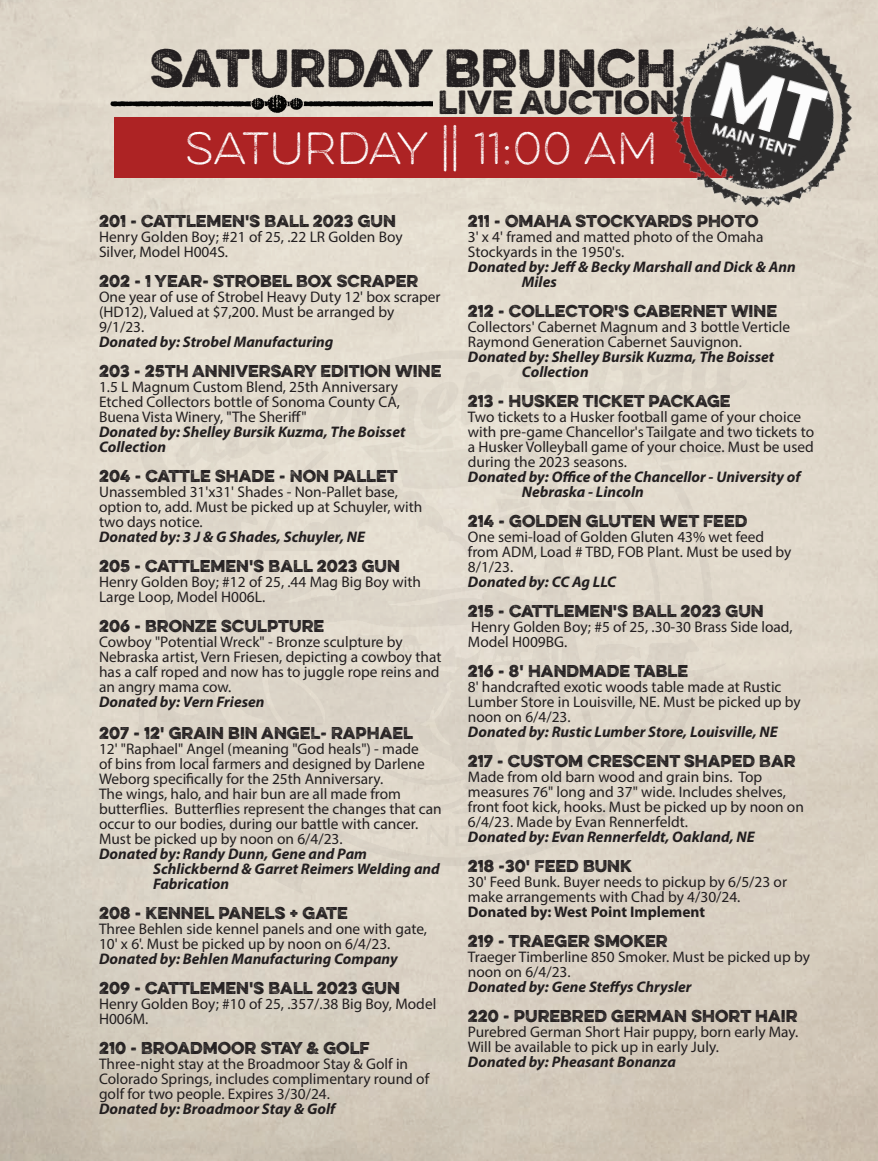
<style>
.page{position:relative;width:878px;height:1161px;background:#fff}
.page>*{position:absolute;margin:0;border:0;box-sizing:border-box;transform-origin:0 0}
.t1{font:48px "Eveleth";color:#231f20}
.t2{font:100 40.5px "Eveleth";color:#fff}
.t3{font:30px "Eveleth";color:#231f20}
.t4{font:15.3px/15px "Myriad Pro";color:#231f20}
.t5{font:italic 700 15.3px/15px "Myriad Pro";color:#231f20}
.t6{font:15.3px "Eveleth";color:#231f20}
.t7{font:700 15.3px "Myriad Pro";color:#231f20}
</style>
<div class="page">
<img style="left:0;top:0;width:878px;height:1161px">
<img style="left:108px;top:317px;width:649px;height:577px">
<div style="left:114px;top:117px;width:646px;height:61px;background:#ad2324"></div>
<img style="left:647px;top:2px;width:231px;height:230px">
<img style="left:103px;top:88px;width:329px;height:40px">
<h1 class="t1" style="left:150px;top:32px;width:527px">SATURDAY BRUNCH</h1>
<h3 class="t3" style="left:438px;top:79px;width:238px">LIVE AUCTION</h3>
<h2 class="t2" style="left:185px;top:120px;width:474px">SATURDAY || 11:00 AM</h2>
<p class="t6" style="left:99px;top:209px;width:298px">201 - CATTLEMEN'S BALL 2023 GUN</p>
<p class="t4" style="left:99px;top:229px;width:305px">Henry Golden Boy; #21 of 25, .22 LR Golden Boy<br>Silver, Model H004S.</p>
<p class="t6" style="left:99px;top:269px;width:321px">202 - 1 YEAR- STROBEL BOX SCRAPER</p>
<p class="t4" style="left:99px;top:289px;width:343px">One year of use of Strobel Heavy Duty 12' box scraper (HD12), Valued at $7,200. Must be arranged by<br>9/1/23.</p>
<p class="t5" style="left:99px;top:334px;width:236px">Donated by: Strobel Manufacturing</p>
<p class="t6" style="left:99px;top:359px;width:344px">203 - 25TH ANNIVERSARY EDITION WINE</p>
<p class="t4" style="left:99px;top:379px;width:302px;text-align:justify">1.5 L Magnum Custom Blend, 25th Anniversary Etched Collectors bottle of Sonoma County CA, Buena Vista Winery, "The Sheriff"</p>
<p class="t5" style="left:99px;top:424px;width:308px">Donated by: Shelley Bursik Kuzma, The Boisset<br>Collection</p>
<p class="t6" style="left:99px;top:464px;width:300px">204 - CATTLE SHADE - NON PALLET</p>
<p class="t4" style="left:99px;top:484px;width:325px">Unassembled 31'x31' Shades - Non-Pallet base, option to, add. Must be picked up at Schuyler, with two days notice.</p>
<p class="t5" style="left:99px;top:529px;width:267px">Donated by: 3 J &amp; G Shades, Schuyler, NE</p>
<p class="t6" style="left:99px;top:554px;width:302px">205 - CATTLEMEN'S BALL 2023 GUN</p>
<p class="t4" style="left:99px;top:574px;width:323px">Henry Golden Boy; #12 of 25, .44 Mag Big Boy with<br>Large Loop, Model H006L.</p>
<p class="t6" style="left:99px;top:614px;width:226px">206 - BRONZE SCULPTURE</p>
<p class="t4" style="left:99px;top:634px;width:344px">Cowboy "Potential Wreck" - Bronze sculpture by Nebraska artist, Vern Friesen, depicting a cowboy that has a calf roped and now has to juggle rope reins and an angry mama cow.</p>
<p class="t5" style="left:99px;top:694px;width:167px">Donated by: Vern Friesen</p>
<p class="t6" style="left:99px;top:721px;width:315px">207 - 12' GRAIN BIN ANGEL- RAPHAEL</p>
<p class="t4" style="left:99px;top:741px;width:344px">12' "Raphael" Angel (meaning "God heals") - made<br>of bins from local farmers and designed by Darlene Weborg specifically for the 25th Anniversary.<br>The wings, halo, and hair bun are all made from butterflies. Butterflies represent the changes that can occur to our bodies, during our battle with cancer.<br>Must be picked up by noon on 6/4/23.</p>
<p class="t5" style="left:153px;top:845px;width:288px;text-indent:-54px">Donated by: Randy Dunn, Gene and Pam<br>Schlickbernd &amp; Garret Reimers Welding and<br>Fabrication</p>
<p class="t6" style="left:99px;top:901px;width:250px">208 - KENNEL PANELS + GATE</p>
<p class="t4" style="left:99px;top:921px;width:329px">Three Behlen side kennel panels and one with gate,<br>10' x 6'. Must be picked up by noon on 6/4/23.</p>
<p class="t5" style="left:99px;top:950px;width:300px">Donated by: Behlen Manufacturing Company</p>
<p class="t6" style="left:99px;top:976px;width:302px">209 - CATTLEMEN'S BALL 2023 GUN</p>
<p class="t4" style="left:99px;top:996px;width:339px">Henry Golden Boy; #10 of 25, .357/.38 Big Boy, Model<br>H006M.</p>
<p class="t6" style="left:99px;top:1036px;width:272px">210 - BROADMOOR STAY &amp; GOLF</p>
<p class="t4" style="left:99px;top:1056px;width:331px">Three-night stay at the Broadmoor Stay &amp; Golf in<br>Colorado Springs, includes complimentary round of golf for two people. Expires 3/30/24.</p>
<p class="t5" style="left:99px;top:1101px;width:238px">Donated by: Broadmoor Stay &amp; Golf</p>
<p class="t6" style="left:468px;top:210px;width:292px">211 - OMAHA STOCKYARDS PHOTO</p>
<p class="t4" style="left:468px;top:229px;width:297px">3' x 4' framed and matted photo of the Omaha<br>Stockyards in the 1950's.</p>
<p class="t5" style="left:522px;top:259px;width:275px;text-indent:-54px">Donated by: Jeff &amp; Becky Marshall and Dick &amp; Ann<br>Miles</p>
<p class="t6" style="left:468px;top:300px;width:311px">212 - COLLECTOR'S CABERNET WINE</p>
<p class="t4" style="left:468px;top:319px;width:324px">Collectors' Cabernet Magnum and 3 bottle Verticle<br>Raymond Generation Cabernet Sauvignon.</p>
<p class="t5" style="left:522px;top:349px;width:254px;text-indent:-54px">Donated by: Shelley Bursik Kuzma, The Boisset<br>Collection</p>
<p class="t6" style="left:468px;top:390px;width:264px">213 - HUSKER TICKET PACKAGE</p>
<p class="t4" style="left:468px;top:409px;width:348px">Two tickets to a Husker football game of your choice with pre-game Chancellor's Tailgate and two tickets to a Husker Volleyball game of your choice. Must be used during the 2023 seasons.</p>
<p class="t5" style="left:522px;top:469px;width:280px;text-indent:-54px">Donated by: Office of the Chancellor - University of<br>Nebraska - Lincoln</p>
<p class="t6" style="left:468px;top:510px;width:281px">214 - GOLDEN GLUTEN WET FEED</p>
<p class="t4" style="left:468px;top:529px;width:325px">One semi-load of Golden Gluten 43% wet feed from ADM, Load # TBD, FOB Plant. Must be used by<br>8/1/23.</p>
<p class="t5" style="left:468px;top:574px;width:150px">Donated by: CC Ag LLC</p>
<p class="t6" style="left:468px;top:600px;width:297px">215 - CATTLEMEN'S BALL 2023 GUN</p>
<p class="t4" style="left:468px;top:619px;width:326px">Henry Golden Boy; #5 of 25, .30-30 Brass Side load,<br>Model H009BG.</p>
<p class="t6" style="left:468px;top:660px;width:222px">216 - 8' HANDMADE TABLE</p>
<p class="t4" style="left:468px;top:679px;width:334px">8' handcrafted exotic woods table made at Rustic<br>Lumber Store in Louisville, NE. Must be picked up by noon on 6/4/23.</p>
<p class="t5" style="left:468px;top:724px;width:311px">Donated by: Rustic Lumber Store, Louisville, NE</p>
<p class="t6" style="left:468px;top:750px;width:329px">217 - CUSTOM CRESCENT SHAPED BAR</p>
<p class="t4" style="left:468px;top:769px;width:337px">Made from old barn wood and grain bins. Top measures 76" long and 37" wide. Includes shelves, front foot kick, hooks. Must be picked up by noon on 6/4/23. Made by Evan Rennerfeldt.</p>
<p class="t5" style="left:468px;top:829px;width:288px">Donated by: Evan Rennerfeldt, Oakland, NE</p>
<p class="t6" style="left:468px;top:855px;width:165px">218 -30' FEED BUNK</p>
<p class="t4" style="left:468px;top:874px;width:320px">30' Feed Bunk. Buyer needs to pickup by 6/5/23 or make arrangements with Chad by 4/30/24.</p>
<p class="t7" style="left:468px;top:902px;width:239px">Donated by: West Point Implement</p>
<p class="t6" style="left:468px;top:930px;width:201px">219 - TRAEGER SMOKER</p>
<p class="t4" style="left:468px;top:949px;width:343px">Traeger Timberline 850 Smoker. Must be picked up by noon on 6/4/23.</p>
<p class="t5" style="left:468px;top:979px;width:225px">Donated by: Gene Steffys Chrysler</p>
<p class="t6" style="left:468px;top:1005px;width:331px">220 - PUREBRED GERMAN SHORT HAIR</p>
<p class="t4" style="left:468px;top:1024px;width:332px">Purebred German Short Hair puppy, born early May.<br>Will be available to pick up in early July.</p>
<p class="t5" style="left:468px;top:1054px;width:210px">Donated by: Pheasant Bonanza</p>
</div>
